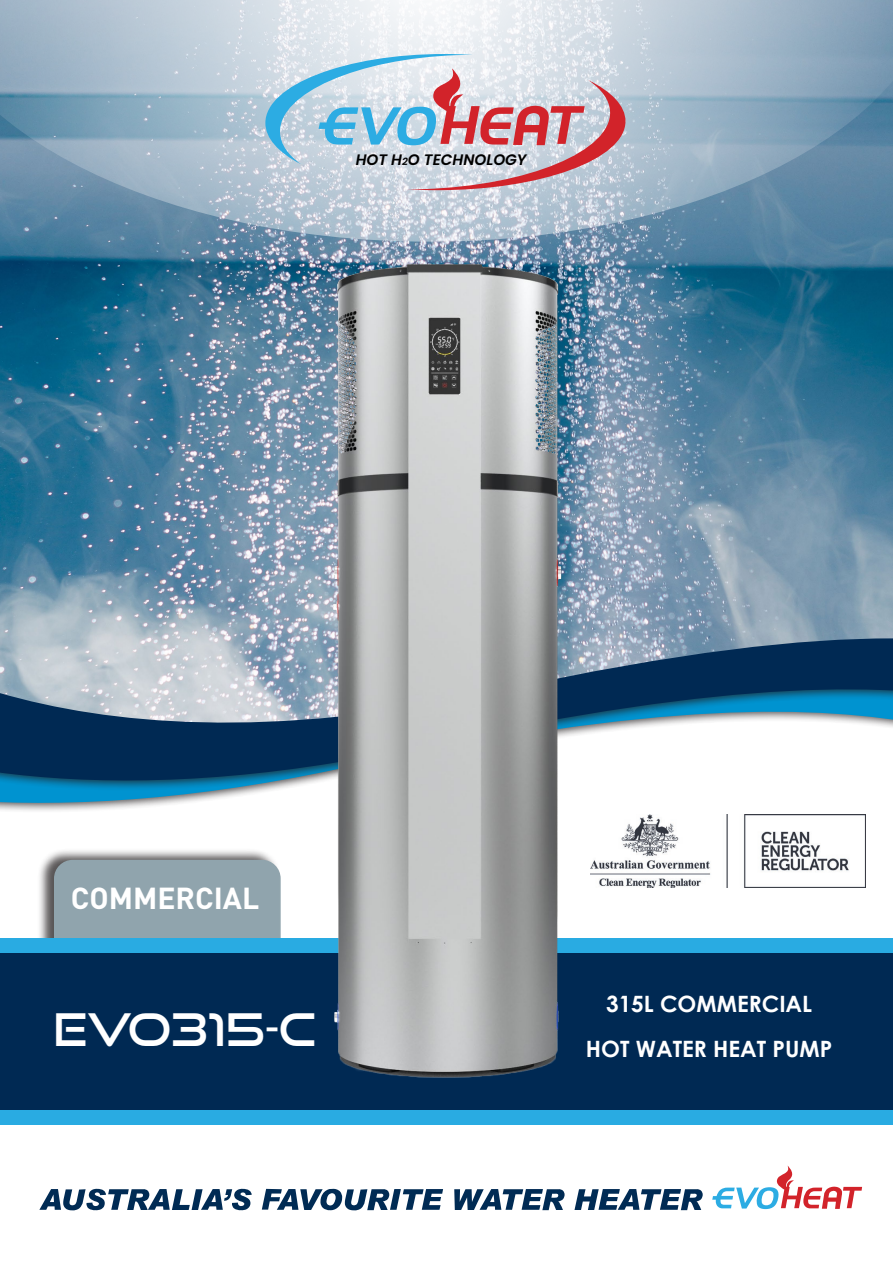
<style>
.page{position:relative;width:893px;height:1263px;background:#fff}
.page>*{position:absolute;margin:0;border:0;box-sizing:border-box;transform-origin:0 0}
.t1{font:45px "Good Times Rg";color:#fff}
.t2{font:700 30px "DIN";color:#fff}
.t3{font:700 22.5px "Century Gothic";color:#fff}
.t4{font:italic 600 15.15px "Poppins";color:#000}
.s1{font-size:10.05px}
</style>
<div class="page">
<div style="left:37px;top:848px;width:243px;height:139px;background:#231f20;opacity:.75"></div>
<div style="left:55px;top:860px;width:225px;height:122px;background:#90a4ad;border-radius:18px"></div>
<div style="left:54px;top:860px;width:227px;height:123px;border:2px solid #90a4ad;border-radius:18px"></div>
<div style="left:0;top:945px;width:893px;height:169px;background:#002953"></div>
<div style="left:0;top:938px;width:893px;height:14px;background:#29abe2"></div>
<svg style="left:0;top:724px;width:893px;height:87px"></svg>
<img style="left:0;top:242px;width:893px;height:482px">
<div style="left:0;top:1110px;width:893px;height:14px;background:#29abe2"></div>
<svg style="left:39px;top:1189px;width:213px;height:21px"></svg>
<svg style="left:262px;top:1189px;width:181px;height:21px"></svg>
<svg style="left:454px;top:1189px;width:111px;height:21px"></svg>
<svg style="left:574px;top:1189px;width:129px;height:21px"></svg>
<svg style="left:712px;top:1165px;width:150px;height:44px"></svg>
<img style="left:604px;top:814px;width:262px;height:73px">
<svg style="left:0;top:0;width:893px;height:242px"></svg>
<svg style="left:265px;top:54px;width:360px;height:136px"></svg>
<img style="left:289px;top:232px;width:315px;height:846px">
<p class="t4" style="left:356px;top:151px;width:172px">HOT H<span class="s1">2</span>O TECHNOLOGY</p>
<p class="t2" style="left:71px;top:878px;width:190px">COMMERCIAL</p>
<p class="t1" style="left:53px;top:1002px;width:264px">EVO315-C</p>
<p class="t3" style="left:606px;top:987px;width:208px">315L COMMERCIAL</p>
<p class="t3" style="left:586px;top:1032px;width:248px">HOT WATER HEAT PUMP</p>
</div>
